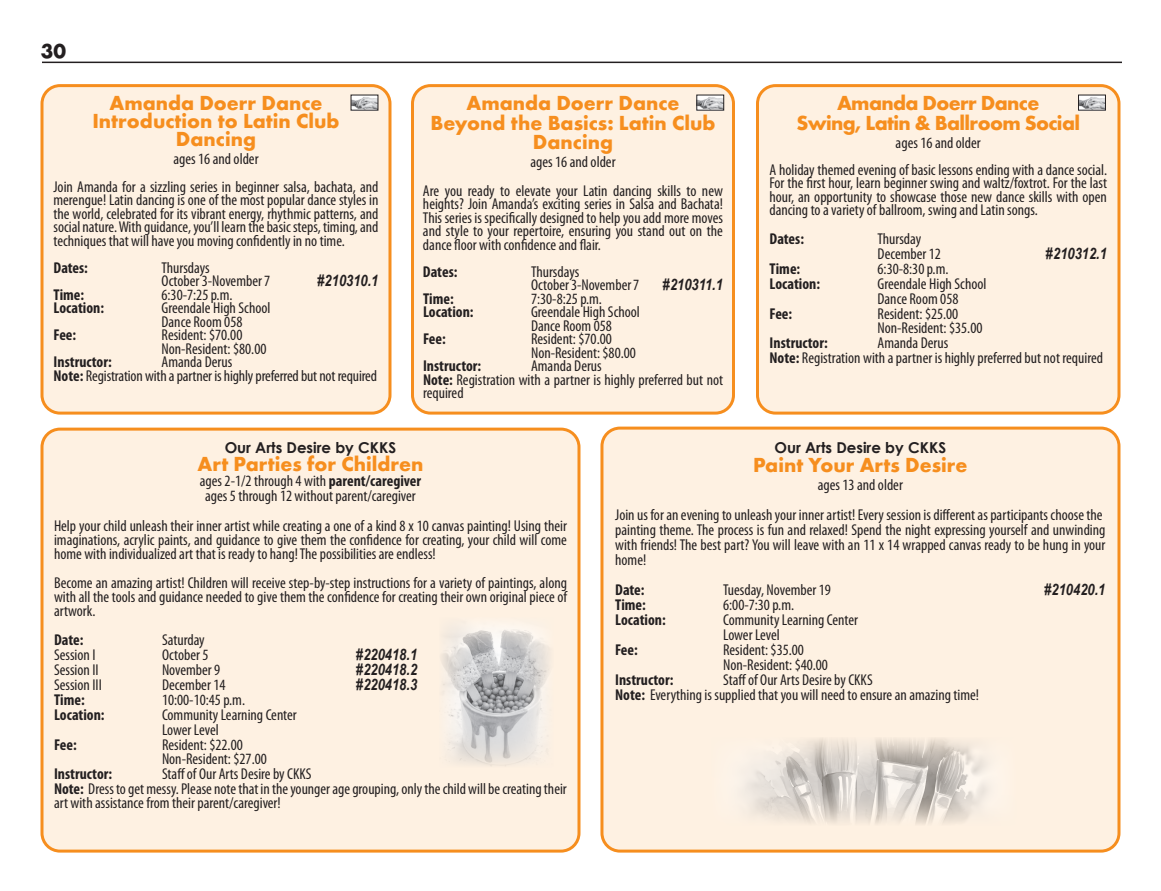
<style>
.page{position:relative;width:1161px;height:891px;background:#fff}
.page>*{position:absolute;margin:0;border:0;box-sizing:border-box;transform-origin:0 0}
.t1{font:700 21px/18px "Futura T";color:#f68e1e;text-align:center}
.t2{font:700 21px/19.5px "Futura T";letter-spacing:-.03em;color:#f68e1e;text-align:center}
.t3{font:700 21px "Futura T";color:#231f20}
.t4{font:condensed 15.75px/13.5px "Myriad Pro";color:#231f20}
.t5{font:700 condensed 15.75px "Myriad Pro";color:#231f20}
.t6{font:italic 700 15.75px "Arial Narrow";color:#231f20}
.t7{font:700 15px "Century Gothic";color:#231f20}
.s1{font-weight:700}
</style>
<div class="page">
<hr style="left:42px;top:62px;width:1080px;height:1px;background:#231f20">
<div style="left:42px;top:429px;width:537px;height:422px;background:#fef1e2;border-radius:18px"></div>
<div style="left:40px;top:428px;width:540px;height:425px;border:3px solid #f68e1e;border-radius:18px"></div>
<img style="left:441px;top:625px;width:109px;height:141px">
<div style="left:602px;top:428px;width:517px;height:423px;background:#fef1e2;border-radius:18px"></div>
<div style="left:600px;top:427px;width:520px;height:426px;border:3px solid #f68e1e;border-radius:18px"></div>
<div style="left:42px;top:86px;width:348px;height:327px;background:#fef1e2;border-radius:18px"></div>
<div style="left:40px;top:84px;width:352px;height:331px;border:3px solid #f68e1e;border-radius:18px"></div>
<div style="left:412px;top:86px;width:322px;height:327px;background:#fef1e2;border-radius:18px"></div>
<div style="left:411px;top:84px;width:324px;height:331px;border:3px solid #f68e1e;border-radius:18px"></div>
<div style="left:758px;top:86px;width:361px;height:327px;background:#fef1e2;border-radius:18px"></div>
<div style="left:756px;top:84px;width:364px;height:331px;border:3px solid #f68e1e;border-radius:18px"></div>
<img style="left:353px;top:97px;width:23px;height:11px">
<img style="left:699px;top:97px;width:23px;height:11px">
<img style="left:1080px;top:97px;width:24px;height:11px">
<div style="left:1078px;top:95px;width:28px;height:15px;border:1px solid #231f20"></div>
<img style="left:744px;top:738px;width:244px;height:86px">
<h1 class="t3" style="left:41px;top:39px;width:27px">30</h1>
<h1 class="t1" style="left:92px;top:94px;width:249px">Amanda Doerr Dance<br>Introduction to Latin Club<br>Dancing</h1>
<p class="t4" style="left:53px;top:145px;width:327px;line-height:27.8px;text-align:center">ages 16 and older<br>Join Amanda for a sizzling series in beginner salsa, bachata, and</p>
<p class="t4" style="left:53px;top:193px;width:327px;text-align:justify">merengue! Latin dancing is one of the most popular dance styles in the world, celebrated for its vibrant energy, rhythmic patterns, and social nature. With guidance, you’ll learn the basic steps, timing, and techniques that will have you moving confidently in no time.</p>
<p class="t5" style="left:53px;top:258px;width:36px">Dates:</p>
<p class="t4" style="left:162px;top:261px;width:110px">Thursdays<br>October 3-November 7</p>
<p class="t6" style="left:317px;top:269px;width:63px">#210310.1</p>
<p class="t5" style="left:54px;top:285px;width:32px">Time:</p>
<p class="t4" style="left:162px;top:288px;width:72px">6:30-7:25 p.m.</p>
<p class="t5" style="left:54px;top:298px;width:52px">Location:</p>
<p class="t4" style="left:162px;top:301px;width:110px">Greendale High School<br>Dance Room 058</p>
<p class="t5" style="left:54px;top:325px;width:24px">Fee:</p>
<p class="t4" style="left:162px;top:328px;width:106px">Resident: $70.00<br>Non-Resident: $80.00</p>
<p class="t5" style="left:54px;top:352px;width:60px">Instructor:</p>
<p class="t4" style="left:54px;top:355px;width:325px;text-indent:108px">Amanda Derus<br><span class="s1">Note:</span> Registration with a partner is highly preferred but not required</p>
<h1 class="t1" style="left:430px;top:93px;width:287px;line-height:19.5px">Amanda Doerr Dance<br>Beyond the Basics: Latin Club<br>Dancing</h1>
<p class="t4" style="left:423px;top:147px;width:301px;line-height:28.5px;text-align:center">ages 16 and older<br>Are you ready to elevate your Latin dancing skills to new</p>
<p class="t4" style="left:423px;top:197px;width:301px;text-align:justify">heights? Join Amanda’s exciting series in Salsa and Bachata!<br>This series is specifically designed to help you add more moves and style to your repertoire, ensuring you stand out on the dance floor with confidence and flair.</p>
<p class="t5" style="left:423px;top:261px;width:36px">Dates:</p>
<p class="t4" style="left:531px;top:264px;width:110px">Thursdays<br>October 3-November 7</p>
<p class="t6" style="left:663px;top:273px;width:62px">#210311.1</p>
<p class="t5" style="left:423px;top:288px;width:32px">Time:</p>
<p class="t4" style="left:531px;top:291px;width:72px">7:30-8:25 p.m.</p>
<p class="t5" style="left:423px;top:302px;width:52px">Location:</p>
<p class="t4" style="left:531px;top:305px;width:110px">Greendale High School<br>Dance Room 058</p>
<p class="t5" style="left:423px;top:329px;width:24px">Fee:</p>
<p class="t4" style="left:531px;top:332px;width:106px">Resident: $70.00<br>Non-Resident: $80.00</p>
<p class="t5" style="left:423px;top:356px;width:60px">Instructor:</p>
<p class="t4" style="left:423px;top:359px;width:302px;text-indent:108px">Amanda Derus<br><span class="s1">Note:</span> Registration with a partner is highly preferred but not required</p>
<h1 class="t2" style="left:796px;top:93px;width:285px">Amanda Doerr Dance<br>Swing, Latin &amp; Ballroom Social</h1>
<p class="t4" style="left:770px;top:129px;width:339px;line-height:27px;text-align:center">ages 16 and older<br>A holiday themed evening of basic lessons ending with a dance social.</p>
<p class="t4" style="left:770px;top:176px;width:339px;text-align:justify">For the first hour, learn beginner swing and waltz/foxtrot. For the last hour, an opportunity to showcase those new dance skills with open dancing to a variety of ballroom, swing and Latin songs.</p>
<p class="t5" style="left:770px;top:228px;width:36px">Dates:</p>
<p class="t4" style="left:878px;top:231px;width:65px;line-height:15px">Thursday<br>December 12</p>
<p class="t6" style="left:1046px;top:241px;width:63px">#210312.1</p>
<p class="t5" style="left:770px;top:258px;width:32px">Time:</p>
<p class="t4" style="left:878px;top:261px;width:72px">6:30-8:30 p.m.</p>
<p class="t5" style="left:770px;top:273px;width:52px">Location:</p>
<p class="t4" style="left:878px;top:276px;width:110px;line-height:15px">Greendale High School<br>Dance Room 058</p>
<p class="t5" style="left:770px;top:303px;width:24px">Fee:</p>
<p class="t4" style="left:878px;top:306px;width:106px;line-height:15px">Resident: $25.00<br>Non-Resident: $35.00</p>
<p class="t5" style="left:770px;top:333px;width:60px">Instructor:</p>
<p class="t4" style="left:770px;top:336px;width:335px;line-height:15px;text-indent:108px">Amanda Derus<br><span class="s1">Note:</span> Registration with a partner is highly preferred but not required</p>
<p class="t7" style="left:225px;top:439px;width:173px">Our Arts Desire by CKKS</p>
<h1 class="t1" style="left:197px;top:455px;width:228px">Art Parties for Children</h1>
<p class="t4" style="left:200px;top:474px;width:223px;line-height:15px;text-align:center">ages 2-1/2 through 4 with <span class="s1">parent/caregiver </span>ages 5 through 12 without parent/caregiver</p>
<p class="t4" style="left:54px;top:518px;width:514px;line-height:14.2px;text-align:justify">Help your child unleash their inner artist while creating a one of a kind 8 x 10 canvas painting! Using their imaginations, acrylic paints, and guidance to give them the confidence for creating, your child will come home with individualized art that is ready to hang! The possibilities are endless!</p>
<p class="t4" style="left:54px;top:575px;width:515px;line-height:14.2px;text-align:justify">Become an amazing artist! Children will receive step-by-step instructions for a variety of paintings, along with all the tools and guidance needed to give them the confidence for creating their own original piece of artwork.</p>
<p class="t5" style="left:54px;top:630px;width:31px">Date:</p>
<p class="t4" style="left:162px;top:633px;width:44px">Saturday</p>
<p class="t4" style="left:54px;top:648px;width:43px">Session I</p>
<p class="t4" style="left:162px;top:648px;width:48px">October 5</p>
<p class="t6" style="left:356px;top:643px;width:63px">#220418.1</p>
<p class="t4" style="left:54px;top:663px;width:46px">Session II</p>
<p class="t4" style="left:162px;top:663px;width:60px">November 9</p>
<p class="t6" style="left:356px;top:658px;width:63px">#220418.2</p>
<p class="t4" style="left:54px;top:678px;width:49px">Session III</p>
<p class="t4" style="left:162px;top:678px;width:65px">December 14</p>
<p class="t6" style="left:356px;top:673px;width:63px">#220418.3</p>
<p class="t5" style="left:54px;top:690px;width:32px">Time:</p>
<p class="t4" style="left:162px;top:693px;width:85px">10:00-10:45 p.m.</p>
<p class="t5" style="left:54px;top:705px;width:52px">Location:</p>
<p class="t4" style="left:162px;top:708px;width:136px;line-height:14.2px">Community Learning Center<br>Lower Level</p>
<p class="t5" style="left:54px;top:735px;width:24px">Fee:</p>
<p class="t4" style="left:162px;top:737px;width:106px;line-height:14.2px">Resident: $22.00<br>Non-Resident: $27.00</p>
<p class="t5" style="left:54px;top:764px;width:60px">Instructor:</p>
<p class="t4" style="left:54px;top:766px;width:514px;line-height:14.5px;text-indent:108px">Staff of Our Arts Desire by CKKS<br><span class="s1">Note:</span> Dress to get messy. Please note that in the younger age grouping, only the child will be creating their art with assistance from their parent/caregiver!</p>
<p class="t7" style="left:775px;top:438px;width:173px">Our Arts Desire by CKKS</p>
<h1 class="t1" style="left:753px;top:456px;width:216px">Paint Your Arts Desire</h1>
<p class="t4" style="left:615px;top:470px;width:489px;line-height:30px;text-align:center">ages 13 and older<br>Join us for an evening to unleash your inner artist! Every session is different as participants choose the</p>
<p class="t4" style="left:615px;top:522px;width:492px;line-height:15px;text-align:justify">painting theme. The process is fun and relaxed! Spend the night expressing yourself and unwinding with friends! The best part? You will leave with an 11 x 14 wrapped canvas ready to be hung in your home!</p>
<p class="t5" style="left:615px;top:580px;width:31px">Date:</p>
<p class="t4" style="left:723px;top:583px;width:109px">Tuesday, November 19</p>
<p class="t6" style="left:1044px;top:578px;width:63px">#210420.1</p>
<p class="t5" style="left:615px;top:595px;width:32px">Time:</p>
<p class="t4" style="left:723px;top:598px;width:72px">6:00-7:30 p.m.</p>
<p class="t5" style="left:615px;top:610px;width:52px">Location:</p>
<p class="t4" style="left:723px;top:612px;width:136px;line-height:15px">Community Learning Center<br>Lower Level</p>
<p class="t5" style="left:615px;top:640px;width:24px">Fee:</p>
<p class="t4" style="left:723px;top:642px;width:106px;line-height:15px">Resident: $35.00<br>Non-Resident: $40.00</p>
<p class="t5" style="left:615px;top:670px;width:60px">Instructor:</p>
<p class="t4" style="left:615px;top:672px;width:366px;line-height:15px;text-align:center">Staff of Our Arts Desire by CKKS<br><span class="s1">Note:</span> Everything is supplied that you will need to ensure an amazing time!</p>
</div>
